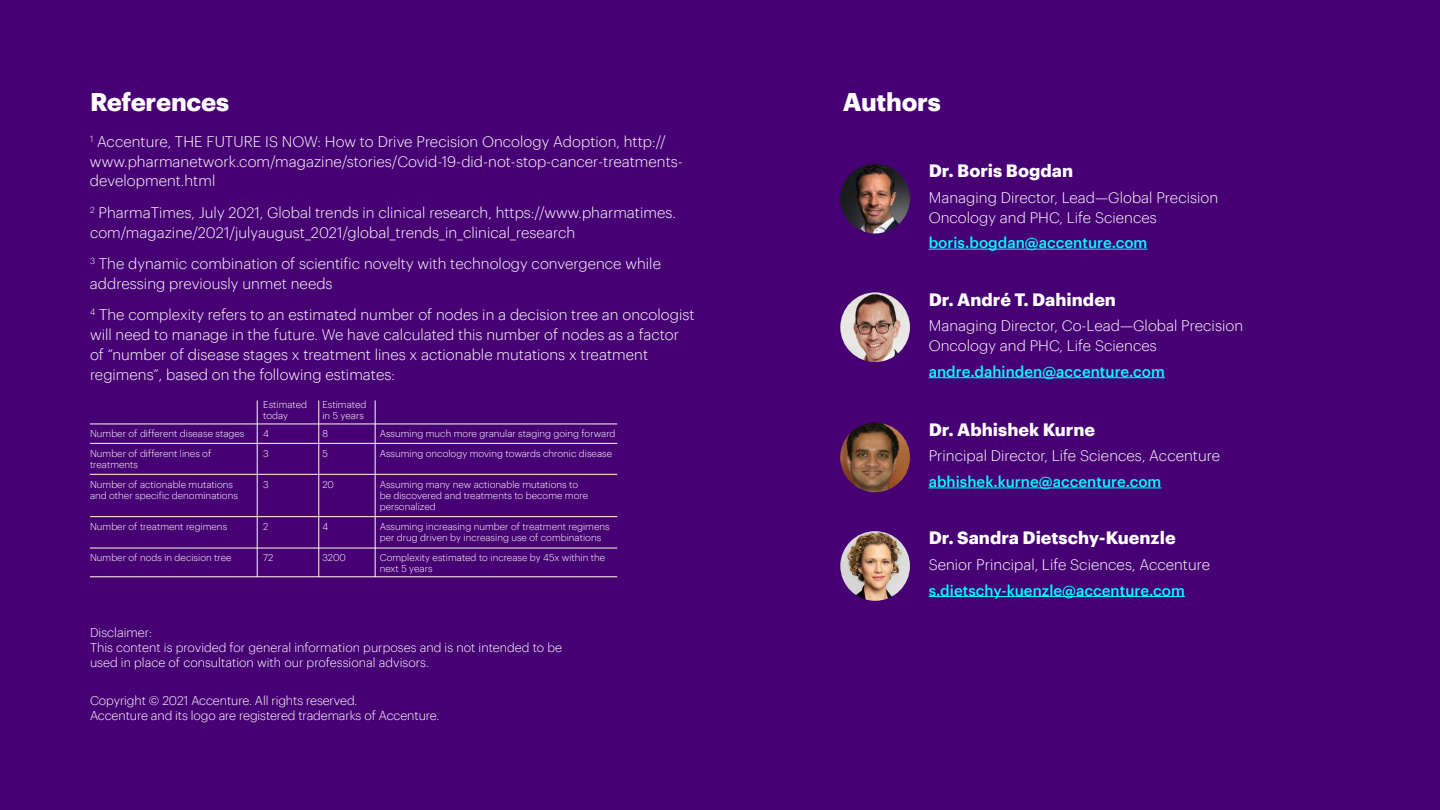
<style>
.page{position:relative;width:1440px;height:810px;background:#460073}
.page>*{position:absolute;margin:0;border:0;box-sizing:border-box;transform-origin:0 0}
.t1{font:700 25px "Graphik";letter-spacing:-.01em;color:#fff}
.t2{font:700 17.5px "Graphik";color:#fff}
.t3{font:300 15px/20px "Graphik";color:#fff}
.t4{font:500 15px "Graphik";color:#0ff}
.t5{font:300 12.5px/15px "Graphik";color:#fff}
.t6{font:300 9.62px/10.8px "Graphik";color:#fff}
</style>
<div class="page">
<hr style="left:929px;top:249px;width:218px;height:1px;background:#0ff">
<hr style="left:929px;top:377px;width:236px;height:1px;background:#0ff">
<hr style="left:929px;top:488px;width:232px;height:1px;background:#0ff">
<hr style="left:929px;top:596px;width:256px;height:1px;background:#0ff">
<img style="left:839px;top:163px;width:72px;height:72px;border-radius:36px">
<div style="left:838px;top:161px;width:74px;height:75px;border:2px solid #460073;border-radius:50%"></div>
<img style="left:839px;top:291px;width:72px;height:72px;border-radius:36px">
<div style="left:838px;top:290px;width:74px;height:75px;border:2px solid #460073;border-radius:50%"></div>
<img style="left:839px;top:421px;width:72px;height:72px;border-radius:36px">
<div style="left:838px;top:420px;width:74px;height:75px;border:2px solid #460073;border-radius:50%"></div>
<img style="left:839px;top:530px;width:72px;height:72px;border-radius:36px">
<div style="left:838px;top:529px;width:74px;height:74px;border:2px solid #460073;border-radius:50%"></div>
<hr style="left:257px;top:400px;width:1px;height:177px;background:#fffdea">
<hr style="left:90px;top:443px;width:527px;height:1px;background:#fffdea">
<hr style="left:90px;top:424px;width:527px;height:1px;background:#fffdea">
<hr style="left:90px;top:577px;width:527px;height:1px;background:#fffdea">
<hr style="left:90px;top:474px;width:527px;height:1px;background:#fffdea">
<hr style="left:90px;top:548px;width:527px;height:1px;background:#fffdea">
<hr style="left:90px;top:516px;width:527px;height:1px;background:#fffdea">
<hr style="left:318px;top:400px;width:1px;height:177px;background:#fffdea">
<hr style="left:375px;top:400px;width:1px;height:177px;background:#fffdea">
<h1 class="t1" style="left:90px;top:82px;width:141px">References</h1>
<p class="t3" style="left:90px;top:130px;width:594px"><sup>1</sup> Accenture, THE FUTURE IS NOW: How to Drive Precision Oncology Adoption, http:// www.pharmanetwork.com/magazine/stories/Covid-19-did-not-stop-cancer-treatments&shy;development.html</p>
<p class="t3" style="left:90px;top:201px;width:588px"><sup>2</sup> PharmaTimes, July 2021, Global trends in clinical research, https://www.pharmatimes. com/magazine/2021/julyaugust_2021/global_trends_in_clinical_research</p>
<p class="t3" style="left:90px;top:252px;width:573px"><sup>3</sup> The dynamic combination of scientific novelty with technology convergence while addressing previously unmet needs</p>
<p class="t3" style="left:90px;top:304px;width:606px"><sup>4</sup> The complexity refers to an estimated number of nodes in a decision tree an oncologist will need to manage in the future. We have calculated this number of nodes as a factor of “number of disease stages x treatment lines x actionable mutations x treatment regimens”, based on the following estimates:</p>
<p class="t6" style="left:90px;top:422px;width:156px;line-height:20.4px">Number of different disease stages<br>Number of different lines of</p>
<p class="t6" style="left:90px;top:453px;width:145px;line-height:20.4px">treatments<br>Number of actionable mutations</p>
<p class="t6" style="left:90px;top:489px;width:149px">and other specific denominations</p>
<p class="t6" style="left:90px;top:521px;width:139px">Number of treatment regimens</p>
<p class="t6" style="left:90px;top:552px;width:143px">Number of nods in decision tree</p>
<p class="t6" style="left:263px;top:399px;width:46px">Estimated today</p>
<p class="t6" style="left:322px;top:399px;width:46px">Estimated in 5 years</p>
<p class="t6" style="left:263px;top:422px;width:7px;line-height:20.4px">4<br>3</p>
<p class="t6" style="left:263px;top:479px;width:7px">3</p>
<p class="t6" style="left:263px;top:521px;width:7px">2</p>
<p class="t6" style="left:263px;top:552px;width:12px">72</p>
<p class="t6" style="left:322px;top:422px;width:7px;line-height:20.4px">8<br>5</p>
<p class="t6" style="left:322px;top:479px;width:13px">20</p>
<p class="t6" style="left:322px;top:521px;width:7px">4</p>
<p class="t6" style="left:322px;top:552px;width:25px">3200</p>
<p class="t6" style="left:380px;top:422px;width:237px;line-height:20.4px">Assuming much more granular staging going forward<br>Assuming oncology moving towards chronic disease</p>
<p class="t6" style="left:380px;top:479px;width:210px">Assuming many new actionable mutations to be discovered and treatments to become more personalized</p>
<p class="t6" style="left:380px;top:521px;width:231px">Assuming increasing number of treatment regimens per drug driven by increasing use of combinations</p>
<p class="t6" style="left:380px;top:552px;width:227px">Complexity estimated to increase by 45x within the next 5 years</p>
<p class="t5" style="left:90px;top:624px;width:474px">Disclaimer:<br>This content is provided for general information purposes and is not intended to be used in place of consultation with our professional advisors.</p>
<p class="t5" style="left:90px;top:692px;width:351px">Copyright © 2021 Accenture. All rights reserved.<br>Accenture and its logo are registered trademarks of Accenture.</p>
<h1 class="t1" style="left:843px;top:82px;width:100px">Authors</h1>
<p class="t2" style="left:929px;top:157px;width:146px">Dr. Boris Bogdan</p>
<p class="t3" style="left:929px;top:186px;width:291px">Managing Director, Lead—Global Precision<br>Oncology and PHC, Life Sciences</p>
<p class="t4" style="left:929px;top:231px;width:220px">boris.bogdan@accenture.com</p>
<p class="t2" style="left:929px;top:286px;width:189px">Dr. André T. Dahinden</p>
<p class="t3" style="left:929px;top:315px;width:316px">Managing Director, Co-Lead—Global Precision<br>Oncology and PHC, Life Sciences</p>
<p class="t4" style="left:929px;top:360px;width:238px">andre.dahinden@accenture.com</p>
<p class="t2" style="left:929px;top:416px;width:168px">Dr. Abhishek Kurne</p>
<p class="t3" style="left:929px;top:445px;width:293px">Principal Director, Life Sciences, Accenture</p>
<p class="t4" style="left:929px;top:470px;width:234px">abhishek.kurne@accenture.com</p>
<p class="t2" style="left:929px;top:524px;width:248px">Dr. Sandra Dietschy-Kuenzle</p>
<p class="t3" style="left:929px;top:553px;width:283px">Senior Principal, Life Sciences, Accenture</p>
<p class="t4" style="left:929px;top:579px;width:258px">s.dietschy-kuenzle@accenture.com</p>
</div>
